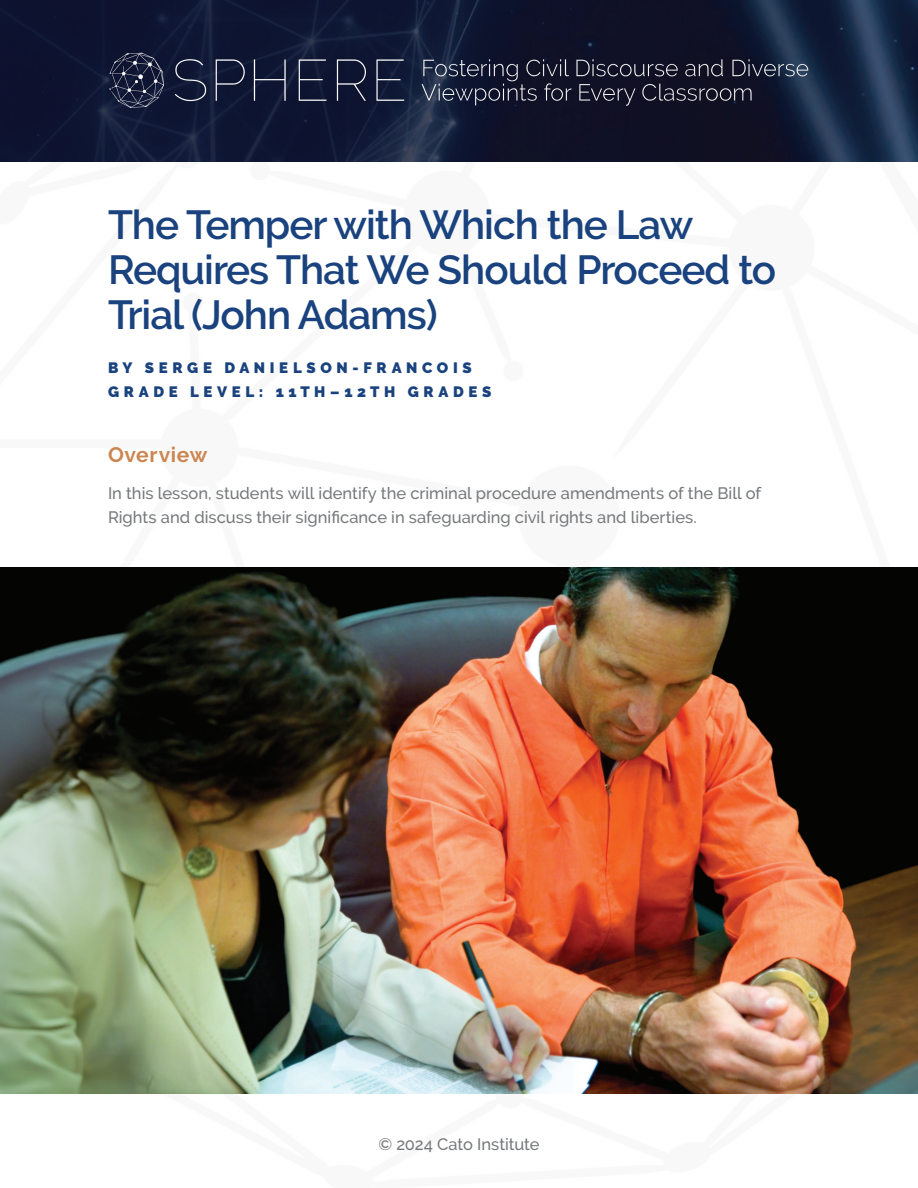
<style>
.page{position:relative;width:918px;height:1188px;background:#fff}
.page>*{position:absolute;margin:0;border:0;box-sizing:border-box;transform-origin:0 0}
.t1{font:600 40.5px/45px "Raleway";letter-spacing:-.025em;color:#19427e}
.t2{font:700 21px "Raleway";letter-spacing:.03em;color:#cc8651}
.t3{font:500 16.5px/24px "Raleway";color:#76787b}
.t4{font:900 15px/24px "Raleway";letter-spacing:.31em;color:#19427e}
</style>
<div class="page">
<img style="left:0;top:0;width:918px;height:162px">
<img style="left:0;top:567px;width:918px;height:527px">
<h1 class="t1" style="left:108px;top:202px;width:670px">The Temper with Which the Law<br>Requires That We Should Proceed to<br>Trial (John Adams)</h1>
<p class="t4" style="left:108px;top:356px;width:385px">BY SERGE DANIELSON-FRANCOIS<br>GRADE LEVEL: 11TH–12TH GRADES</p>
<p class="t2" style="left:108px;top:442px;width:101px">Overview</p>
<p class="t3" style="left:108px;top:481px;width:655px">In this lesson, students will identify the criminal procedure amendments of the Bill of<br>Rights and discuss their significance in safeguarding civil rights and liberties.</p>
<p class="t3" style="left:378px;top:1132px;width:163px">© 2024 Cato Institute</p>
</div>
